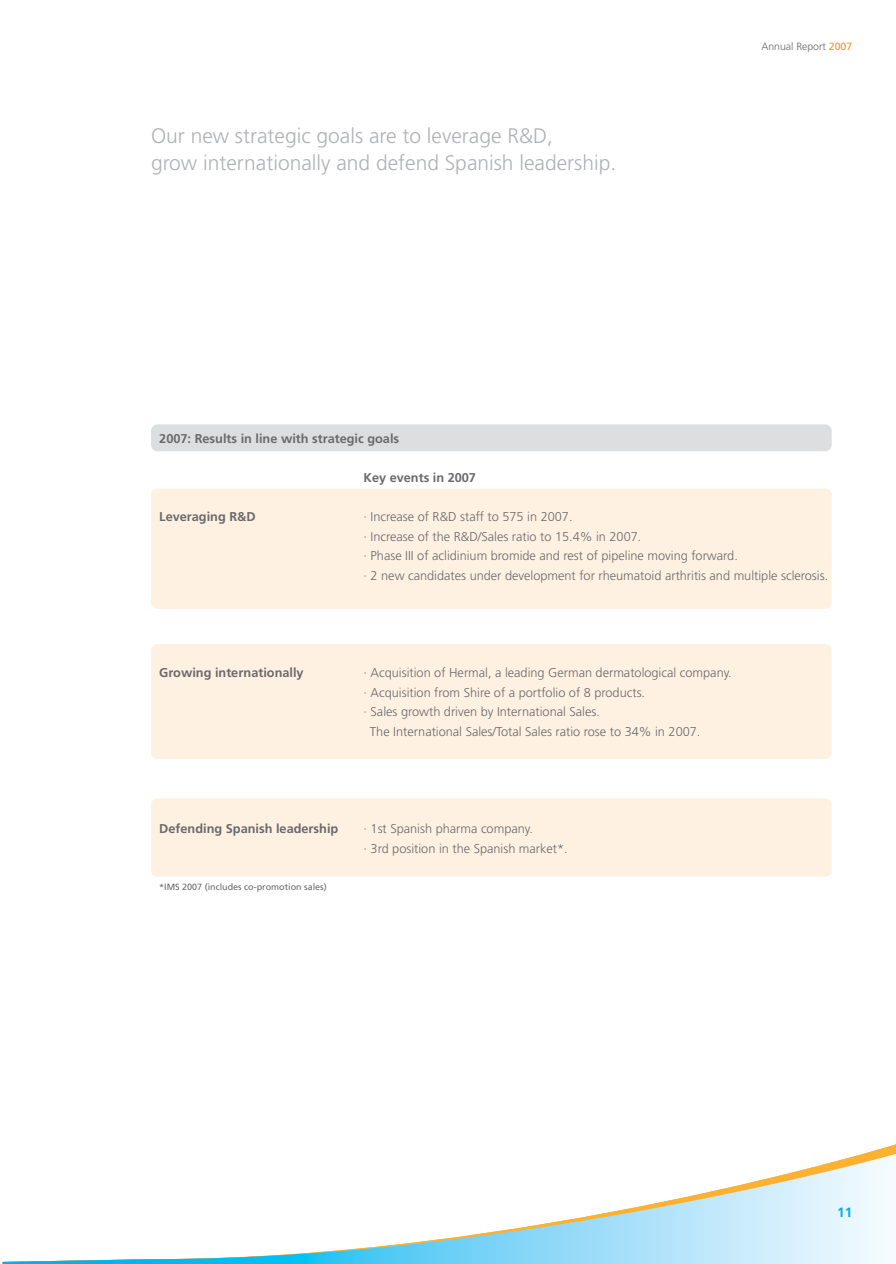
<style>
.page{position:relative;width:896px;height:1264px;background:#fff}
.page>*{position:absolute;margin:0;border:0;box-sizing:border-box;transform-origin:0 0}
.t1{font:300 21px/27px "Frutiger";color:#afb1b4}
.t2{font:700 13.5px "Frutiger";color:#00aeef}
.t3{font:300 12.75px/19.5px "Frutiger";color:#696a6c}
.t4{font:700 12.75px "Frutiger";color:#696a6c}
.t5{font:300 10.5px "Frutiger";color:#696a6c}
.t6{font:9px "Frutiger";color:#696a6c}
.s1{font-weight:400;color:#f8951f}
</style>
<div class="page">
<div style="left:151px;top:489px;width:680px;height:120px;background:#fff1e2;border-radius:6px"></div>
<div style="left:151px;top:644px;width:680px;height:115px;background:#fff1e2;border-radius:6px"></div>
<div style="left:151px;top:798px;width:680px;height:79px;background:#fff1e2;border-radius:6px"></div>
<div style="left:151px;top:424px;width:680px;height:27px;background:#dddedf;border-radius:6px"></div>
<svg style="left:2px;top:1144px;width:894px;height:120px"></svg>
<svg style="left:594px;top:1150px;width:302px;height:69px"></svg>
<h1 class="t1" style="left:151px;top:123px;width:467px">Our new strategic goals are to leverage R&amp;D,<br>grow internationally and defend Spanish leadership.</h1>
<p class="t5" style="left:761px;top:41px;width:92px">Annual Report <span class="s1">2007</span></p>
<p class="t4" style="left:159px;top:433px;width:241px">2007: Results in line with strategic goals</p>
<p class="t4" style="left:363px;top:472px;width:114px">Key events in 2007</p>
<p class="t4" style="left:159px;top:511px;width:98px">Leveraging R&amp;D</p>
<p class="t3" style="left:363px;top:508px;width:466px">· Increase of R&amp;D staff to 575 in 2007.<br>· Increase of the R&amp;D/Sales ratio to 15.4% in 2007.<br>· Phase III of aclidinium bromide and rest of pipeline moving forward.<br>· 2 new candidates under development for rheumatoid arthritis and multiple sclerosis.</p>
<p class="t4" style="left:159px;top:667px;width:146px">Growing internationally</p>
<p class="t3" style="left:363px;top:664px;width:370px">· Acquisition of Hermal, a leading German dermatological company.</p>
<p class="t3" style="left:363px;top:683px;width:283px">· Acquisition from Shire of a portfolio of 8 products.</p>
<p class="t3" style="left:363px;top:703px;width:238px">· Sales growth driven by International Sales.</p>
<p class="t3" style="left:370px;top:722px;width:332px">The International Sales/Total Sales ratio rose to 34% in 2007.</p>
<p class="t4" style="left:159px;top:823px;width:180px">Defending Spanish leadership</p>
<p class="t3" style="left:363px;top:820px;width:206px">· 1st Spanish pharma company.<br>· 3rd position in the Spanish market*.</p>
<p class="t6" style="left:159px;top:883px;width:169px">*IMS 2007 (includes co-promotion sales)</p>
<p class="t2" style="left:837px;top:1206px;width:16px">11</p>
</div>
